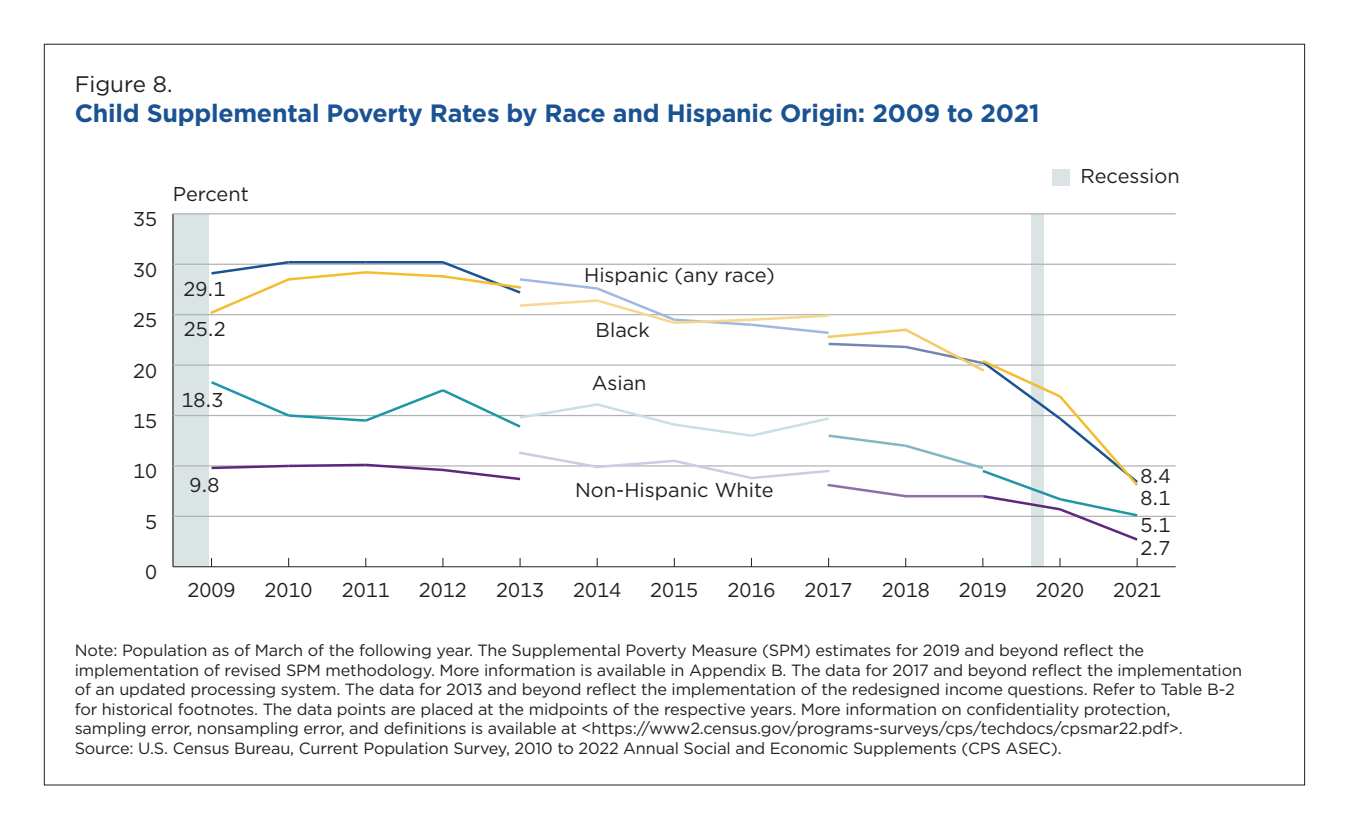
<style>
.page{position:relative;width:1352px;height:837px;background:#fff}
.page>*{position:absolute;margin:0;border:0;box-sizing:border-box;transform-origin:0 0}
.t1{font:700 25px "Gotham";letter-spacing:-.01em;color:#1a5393}
.t2{font:22.5px "Gotham";color:#231f20}
.t3{font:20px/22.2px "Gotham";color:#231f20}
.t4{font:16.25px/19.5px "Gotham";letter-spacing:-.01em;color:#231f20}
</style>
<div class="page">
<div style="left:173px;top:214px;width:35px;height:352px;background:#dae4e5"></div>
<div style="left:1031px;top:214px;width:13px;height:352px;background:#dae4e5"></div>
<hr style="left:173px;top:214px;width:1px;height:352px;background:#000">
<hr style="left:173px;top:566px;width:1002px;height:1px;background:#231f20">
<hr style="left:173px;top:515px;width:1002px;height:1px;background:#b2b3b7">
<hr style="left:173px;top:465px;width:1002px;height:1px;background:#b2b3b7">
<hr style="left:173px;top:414px;width:1002px;height:2px;background:#b2b3b7">
<hr style="left:173px;top:364px;width:1002px;height:1px;background:#b2b3b7">
<hr style="left:173px;top:314px;width:1002px;height:1px;background:#b2b3b7">
<hr style="left:173px;top:263px;width:1002px;height:2px;background:#b2b3b7">
<hr style="left:173px;top:213px;width:1002px;height:1px;background:#b2b3b7">
<svg style="left:208px;top:259px;width:932px;height:283px"></svg>
<div style="left:1052px;top:169px;width:18px;height:17px;background:#dae4e5"></div>
<p class="t2" style="left:75px;top:70px;width:99px">Figure 8.</p>
<p class="t1" style="left:75px;top:97px;width:966px">Child Supplemental Poverty Rates by Race and Hispanic Origin: 2009 to 2021</p>
<p class="t3" style="left:133px;top:207px;width:25px">35</p>
<p class="t3" style="left:133px;top:258px;width:25px">30</p>
<p class="t3" style="left:133px;top:308px;width:25px">25</p>
<p class="t3" style="left:133px;top:358px;width:25px">20</p>
<p class="t3" style="left:133px;top:409px;width:25px">15</p>
<p class="t3" style="left:133px;top:459px;width:25px">10</p>
<p class="t3" style="left:145px;top:510px;width:13px">5</p>
<p class="t3" style="left:145px;top:560px;width:13px">0</p>
<p class="t3" style="left:173px;top:182px;width:78px">Percent</p>
<p class="t3" style="left:184px;top:277px;width:44px">29.1</p>
<p class="t3" style="left:184px;top:317px;width:44px">25.2</p>
<p class="t3" style="left:181px;top:388px;width:44px">18.3</p>
<p class="t3" style="left:189px;top:473px;width:31px">9.8</p>
<p class="t3" style="left:584px;top:263px;width:192px">Hispanic (any race)</p>
<p class="t3" style="left:596px;top:318px;width:56px">Black</p>
<p class="t3" style="left:592px;top:371px;width:56px">Asian</p>
<p class="t3" style="left:575px;top:478px;width:200px">Non-Hispanic White</p>
<p class="t3" style="left:1080px;top:164px;width:101px">Recession</p>
<p class="t3" style="left:1140px;top:463px;width:32px">8.4<br>8.1</p>
<p class="t3" style="left:1140px;top:513px;width:31px">5.1</p>
<p class="t3" style="left:1140px;top:536px;width:31px">2.7</p>
<p class="t3" style="left:187px;top:578px;width:49px">2009</p>
<p class="t3" style="left:265px;top:578px;width:49px">2010</p>
<p class="t3" style="left:342px;top:578px;width:49px">2011</p>
<p class="t3" style="left:419px;top:578px;width:49px">2012</p>
<p class="t3" style="left:496px;top:578px;width:49px">2013</p>
<p class="t3" style="left:573px;top:578px;width:49px">2014</p>
<p class="t3" style="left:650px;top:578px;width:49px">2015</p>
<p class="t3" style="left:727px;top:578px;width:49px">2016</p>
<p class="t3" style="left:804px;top:578px;width:49px">2017</p>
<p class="t3" style="left:882px;top:578px;width:49px">2018</p>
<p class="t3" style="left:959px;top:578px;width:49px">2019</p>
<p class="t3" style="left:1036px;top:578px;width:49px">2020</p>
<p class="t3" style="left:1113px;top:578px;width:49px">2021</p>
<p class="t4" style="left:75px;top:640px;width:1169px">Note: Population as of March of the following year. The Supplemental Poverty Measure (SPM) estimates for 2019 and beyond reflect the implementation of revised SPM methodology. More information is available in Appendix B. The data for 2017 and beyond reflect the implementation of an updated processing system. The data for 2013 and beyond reflect the implementation of the redesigned income questions. Refer to Table B-2 for historical footnotes. The data points are placed at the midpoints of the respective years. More information on confidentiality protection, sampling error, nonsampling error, and definitions is available at &lt;https://www2.census.gov/programs-surveys/cps/techdocs/cpsmar22.pdf&gt;.<br>Source: U.S. Census Bureau, Current Population Survey, 2010 to 2022 Annual Social and Economic Supplements (CPS ASEC).</p>
</div>
